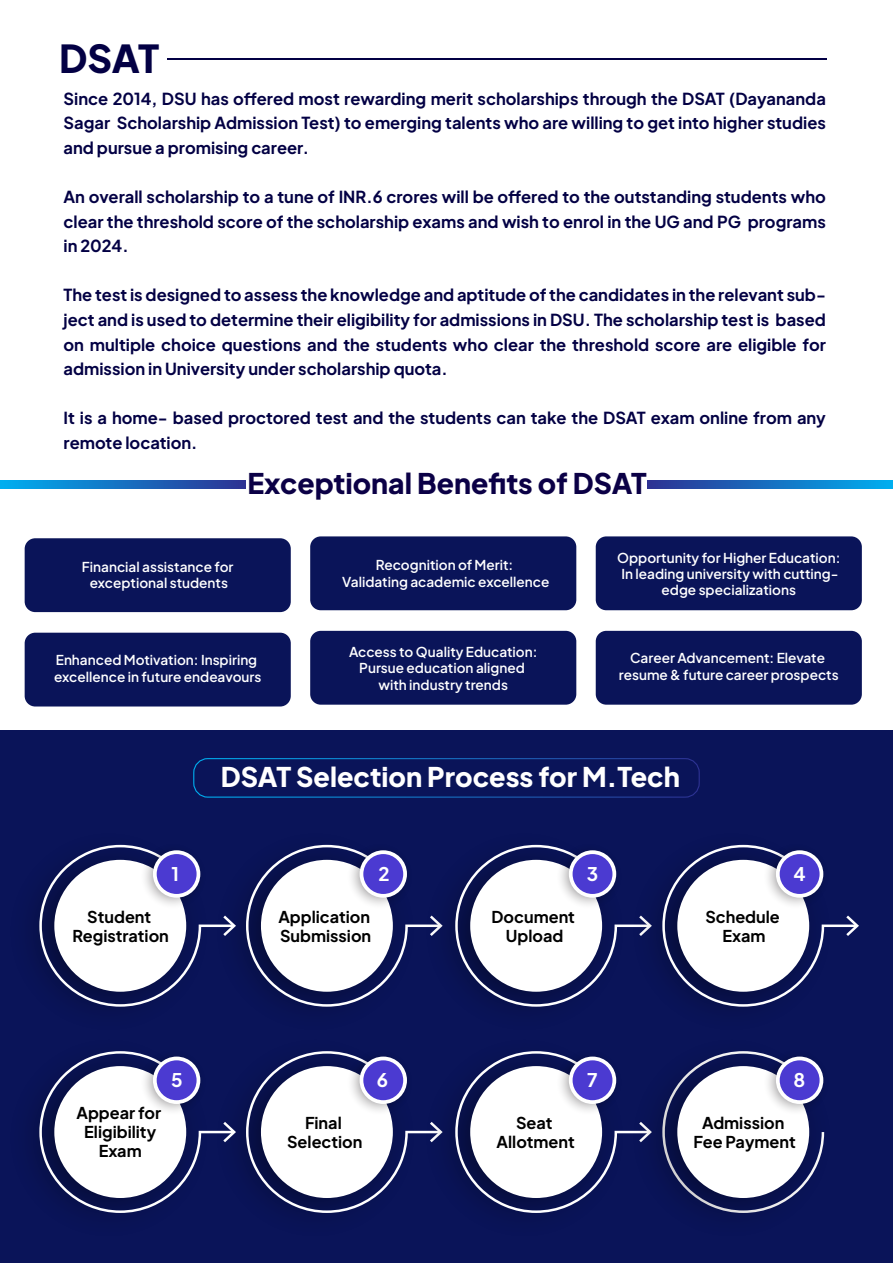
<style>
.page{position:relative;width:893px;height:1263px;background:#fff}
.page>*{position:absolute;margin:0;border:0;box-sizing:border-box;transform-origin:0 0}
.t1{font:800 38.4px "Plus Jakarta Sans";color:#030044}
.t2{font:800 28.35px "Plus Jakarta Sans";color:#0b0046}
.t3{font:800 27px "Plus Jakarta Sans";color:#fff}
.t4{font:700 18.75px "Plus Jakarta Sans";color:#fff}
.t5{font:700 16.5px/24.6px "Plus Jakarta Sans";color:#030044;text-align:justify}
.t6{font:700 16.2px/18.9px "Plus Jakarta Sans";color:#000;text-align:center}
.t7{font:600 13.65px/16.4px "Plus Jakarta Sans";color:#fff;text-align:center}
</style>
<div class="page">
<svg style="left:1px;top:480px;width:245px;height:8px;background:#1670c1"></svg>
<svg style="left:647px;top:480px;width:245px;height:8px;background:#166fc0"></svg>
<div style="left:25px;top:538px;width:266px;height:74px;background:#0a1459;border-radius:11px"></div>
<div style="left:310px;top:536px;width:266px;height:74px;background:#0a1459;border-radius:11px"></div>
<div style="left:596px;top:536px;width:266px;height:74px;background:#0a1459;border-radius:11px"></div>
<div style="left:25px;top:633px;width:266px;height:73px;background:#0a1459;border-radius:11px"></div>
<div style="left:310px;top:631px;width:266px;height:74px;background:#0a1459;border-radius:11px"></div>
<div style="left:596px;top:631px;width:266px;height:74px;background:#0a1459;border-radius:11px"></div>
<div style="left:0;top:730px;width:893px;height:533px;background:#0a1459"></div>
<div style="left:193px;top:758px;width:507px;height:40px;border:1px solid #fff;border-radius:14px"></div>
<svg style="left:246px;top:845px;width:177px;height:162px"></svg>
<svg style="left:39px;top:845px;width:197px;height:162px"></svg>
<svg style="left:455px;top:845px;width:175px;height:162px"></svg>
<svg style="left:662px;top:845px;width:197px;height:162px"></svg>
<svg style="left:246px;top:1051px;width:177px;height:162px"></svg>
<svg style="left:39px;top:1051px;width:197px;height:162px"></svg>
<svg style="left:455px;top:1051px;width:175px;height:162px"></svg>
<svg style="left:662px;top:1051px;width:162px;height:162px"></svg>
<hr style="left:167px;top:58px;width:660px;height:1px;background:#030044">
<h1 class="t1" style="left:59px;top:23px;width:102px">DSAT</h1>
<p class="t5" style="left:64px;top:84px;width:764px">Since 2014, DSU has offered most rewarding merit scholarships through the DSAT (Dayananda Sagar Scholarship Admission Test) to emerging talents who are willing to get into higher studies and pursue a promising career.</p>
<p class="t5" style="left:64px;top:182px;width:764px">An overall scholarship to a tune of INR.6 crores will be offered to the outstanding students who clear the threshold score of the scholarship exams and wish to enrol in the UG and PG programs in 2024.</p>
<p class="t5" style="left:64px;top:281px;width:764px">The test is designed to assess the knowledge and aptitude of the candidates in the relevant sub&shy;ject and is used to determine their eligibility for admissions in DSU. The scholarship test is based on multiple choice questions and the students who clear the threshold score are eligible for admission in University under scholarship quota.</p>
<p class="t5" style="left:64px;top:404px;width:764px">It is a home- based proctored test and the students can take the DSAT exam online from any remote location.</p>
<h2 class="t2" style="left:248px;top:457px;width:401px">Exceptional Benefits of DSAT</h2>
<p class="t7" style="left:82px;top:557px;width:153px">Financial assistance for exceptional students</p>
<p class="t7" style="left:342px;top:555px;width:209px">Recognition of Merit:<br>Validating academic excellence</p>
<p class="t7" style="left:617px;top:548px;width:225px">Opportunity for Higher Education:<br>In leading university with cutting&shy;edge specializations</p>
<p class="t7" style="left:54px;top:650px;width:209px;text-align:left">Enhanced Motivation: Inspiring excellence in future endeavours</p>
<p class="t7" style="left:349px;top:642px;width:190px">Access to Quality Education:<br>Pursue education aligned with industry trends</p>
<p class="t7" style="left:619px;top:648px;width:221px">Career Advancement: Elevate resume &amp; future career prospects</p>
<h3 class="t3" style="left:221px;top:751px;width:460px">DSAT Selection Process for M.Tech</h3>
<p class="t4" style="left:172px;top:857px;width:9px">1</p>
<p class="t4" style="left:378px;top:857px;width:13px">2</p>
<p class="t4" style="left:587px;top:857px;width:13px">3</p>
<p class="t4" style="left:793px;top:857px;width:14px">4</p>
<p class="t6" style="left:73px;top:905px;width:98px">Student<br>Registration</p>
<p class="t6" style="left:278px;top:905px;width:94px;text-align:left">Application<br>Submission</p>
<p class="t6" style="left:492px;top:905px;width:85px">Document<br>Upload</p>
<p class="t6" style="left:705px;top:905px;width:76px">Schedule<br>Exam</p>
<p class="t6" style="left:76px;top:1102px;width:86px">Appear for<br>Eligibility<br>Exam</p>
<p class="t4" style="left:171px;top:1063px;width:13px">5</p>
<p class="t4" style="left:377px;top:1063px;width:13px">6</p>
<p class="t4" style="left:587px;top:1063px;width:12px">7</p>
<p class="t4" style="left:793px;top:1063px;width:13px">8</p>
<p class="t6" style="left:287px;top:1111px;width:77px">Final<br>Selection</p>
<p class="t6" style="left:497px;top:1111px;width:80px">Seat<br>Allotment</p>
<p class="t6" style="left:693px;top:1111px;width:104px">Admission<br>Fee Payment</p>
</div>
